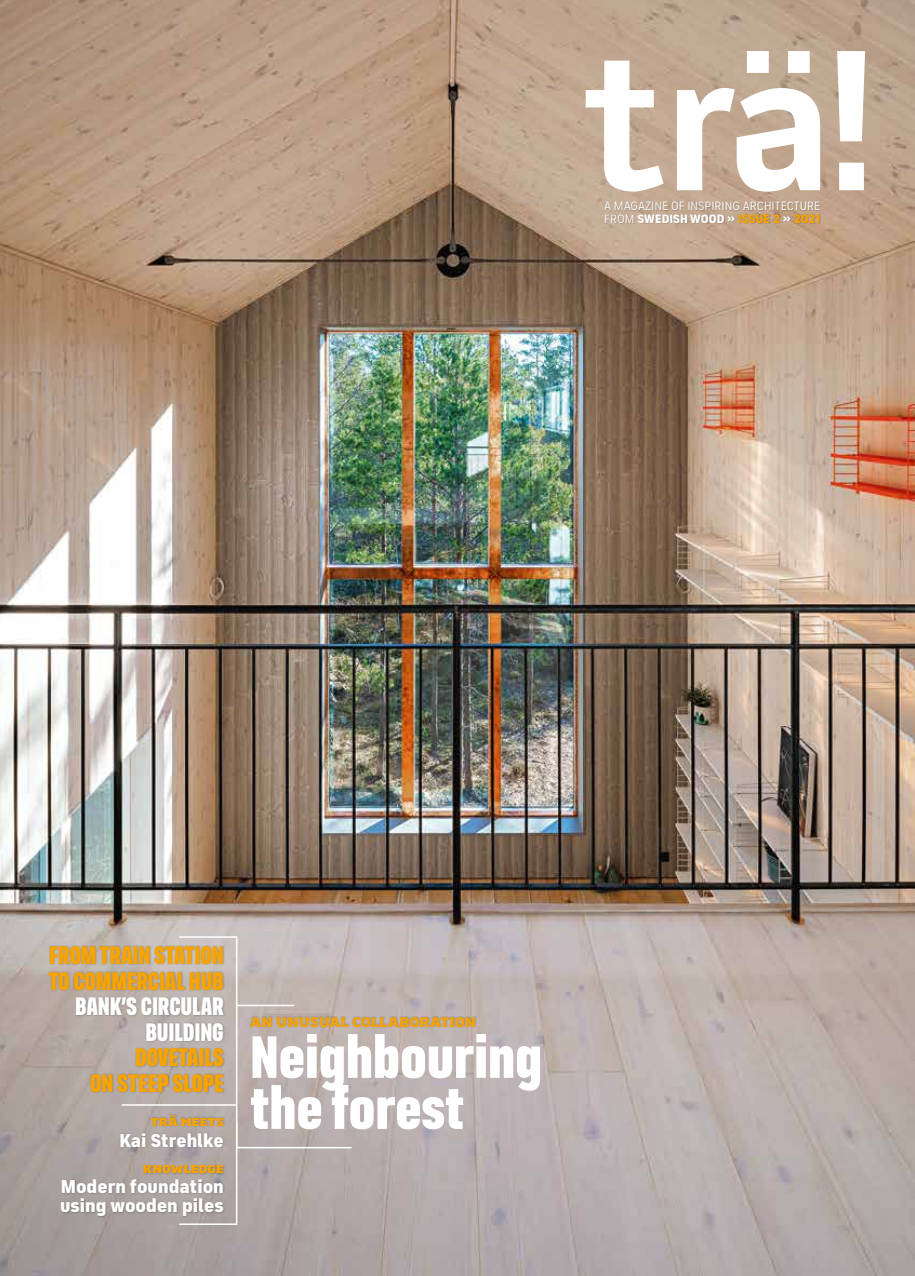
<style>
.page{position:relative;width:915px;height:1276px;background:#fff}
.page>*{position:absolute;margin:0;border:0;box-sizing:border-box;transform-origin:0 0}
.t1{font:900 60px/51px "FS Industrie Cd";color:#fff}
.t2{font:900 25.5px/25.5px "FS Industrie Cd";letter-spacing:-.01em;color:#f7a400}
.t3{font:900 25.5px/25.5px "FS Industrie Cd";letter-spacing:-.01em;color:#fff;text-align:right}
.t4{font:900 18.75px/19.5px "FS Industrie";color:#fff}
.t5{font:700 16.5px "Soho Std";color:#f7a400}
.t6{font:800 13.5px "Soho Std";color:#f7a400}
.t7{font:12.3px/12.8px "FS Industrie";letter-spacing:-.01em;color:#fff}
.s1{font-weight:900}
.s2{font-weight:900;color:#f7a400}
</style>
<div class="page">
<img style="left:0;top:0;width:914px;height:1276px">
<svg style="left:585px;top:51px;width:279px;height:141px"></svg>
<div style="left:604px;top:201px;width:216px;height:23px;background:#1d1d1b;opacity:.3"></div>
<div style="left:60px;top:1113px;width:166px;height:105px;background:#1d1d1b;opacity:.3"></div>
<div style="left:47px;top:945px;width:179px;height:148px;background:#1d1d1b;opacity:.3"></div>
<hr style="left:122px;top:1104px;width:114px;height:1px;background:#fff">
<svg style="left:178px;top:935px;width:175px;height:290px;background:#b6acaa"></svg>
<div style="left:249px;top:1015px;width:229px;height:14px;background:#1d1d1b;opacity:.3"></div>
<p class="t7" style="left:604px;top:199px;width:218px">A MAGAZINE OF INSPIRING ARCHITECTURE<br>FROM <span class="s1">SWEDISH WOOD »</span> <span class="s2">ISSUE 2</span> <span class="s1">»</span> <span class="s2">2021</span></p>
<h2 class="t2" style="left:48px;top:942px;width:177px">FROM TRAIN STATION<br>TO COMMERCIAL HUB</h2>
<h2 class="t3" style="left:75px;top:993px;width:150px">BANK’S CIRCULAR<br>BUILDING</h2>
<h2 class="t2" style="left:90px;top:1044px;width:135px;text-align:right">DOVETAILS<br>ON STEEP SLOPE</h2>
<p class="t6" style="left:150px;top:1111px;width:75px">TRÄ MEETS</p>
<h3 class="t4" style="left:119px;top:1130px;width:106px">Kai Strehlke</h3>
<p class="t6" style="left:143px;top:1159px;width:82px">KNOWLEDGE</p>
<h3 class="t4" style="left:60px;top:1176px;width:165px">Modern foundation using wooden piles</h3>
<h3 class="t5" style="left:250px;top:1010px;width:227px">AN UNUSUAL COLLABORATION</h3>
<h1 class="t1" style="left:250px;top:1030px;width:293px">Neighbouring the forest</h1>
</div>
